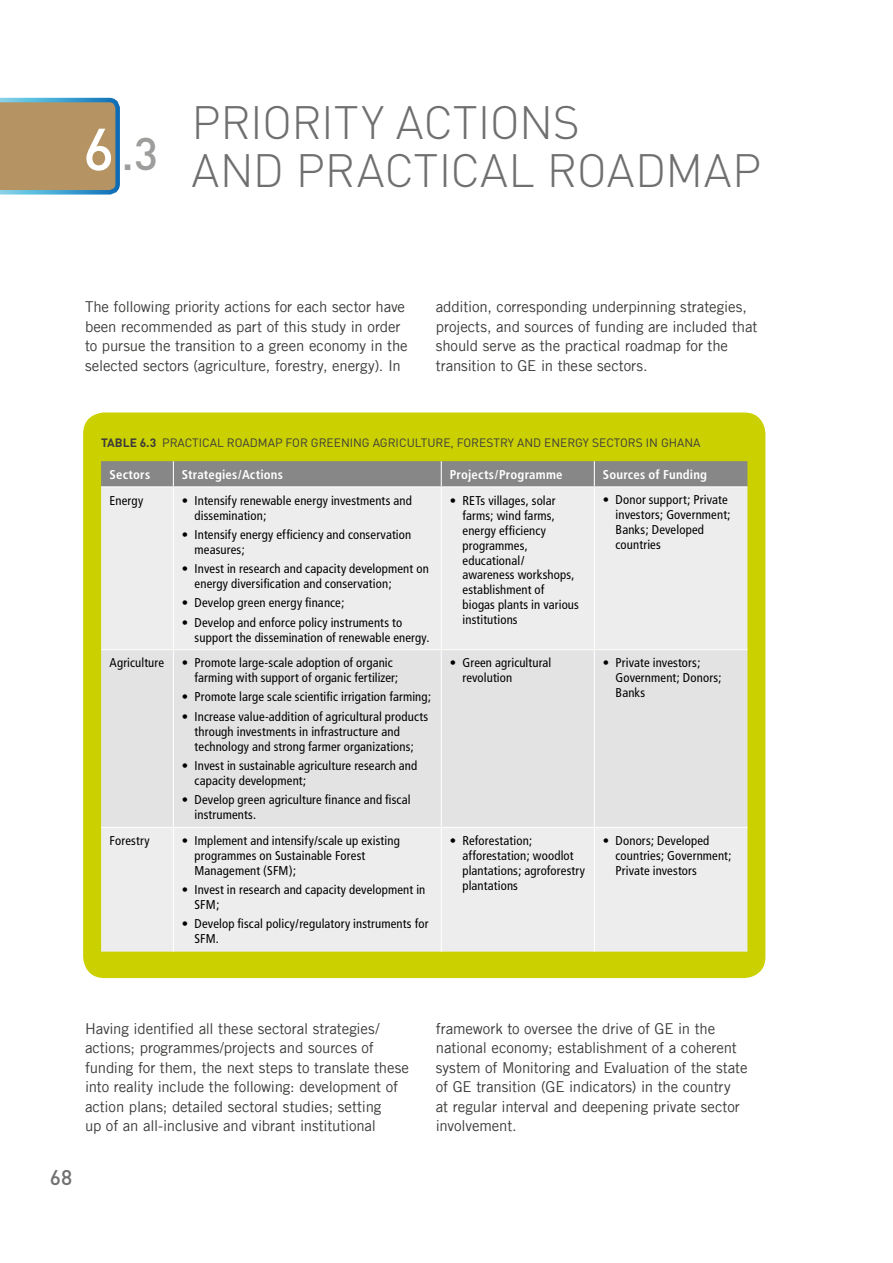
<style>
.page{position:relative;width:893px;height:1263px;background:#fff}
.page>*{position:absolute;margin:0;border:0;box-sizing:border-box;transform-origin:0 0}
.t1{font:300 46.2px/48px "DIN";letter-spacing:-.005em;color:#706f6f}
.t2{font:500 45px "DIN";color:#9d9d9c}
.t3{font:500 21px "DIN";color:#706f6f}
.t4{font:15px/19.5px "Trade Gothic LT";letter-spacing:-.01em;color:#3c3c3b}
.t5{font:condensed 12.75px/15px "Frutiger";letter-spacing:.01em;color:#000}
.t6{font:700 condensed 12.75px "Frutiger";letter-spacing:.015em;color:#fff}
.t7{font:12px "DIN";color:#3c3c3b}
.s1{font-size:58.5px;color:#fff}
.s2{font-weight:700}
</style>
<div class="page">
<svg style="left:0;top:98px;width:120px;height:97px;background:#a69470"></svg>
<div style="left:83px;top:412px;width:682px;height:566px;background:#cbd000;border-radius:21px"></div>
<div style="left:101px;top:487px;width:646px;height:465px;background:#ededed"></div>
<div style="left:101px;top:650px;width:646px;height:177px;background:#e3e3e3"></div>
<div style="left:101px;top:461px;width:646px;height:25px;background:#878787"></div>
<hr style="left:101px;top:486px;width:72px;height:1px;background:#fff">
<hr style="left:173px;top:486px;width:268px;height:1px;background:#fff">
<hr style="left:173px;top:487px;width:1px;height:162px;background:#fff">
<hr style="left:441px;top:486px;width:153px;height:1px;background:#fff">
<hr style="left:441px;top:487px;width:1px;height:162px;background:#fff">
<hr style="left:594px;top:486px;width:153px;height:1px;background:#fff">
<hr style="left:594px;top:487px;width:1px;height:162px;background:#fff">
<hr style="left:101px;top:649px;width:72px;height:1px;background:#fff">
<hr style="left:173px;top:649px;width:268px;height:1px;background:#fff">
<hr style="left:173px;top:650px;width:1px;height:177px;background:#fff">
<hr style="left:441px;top:649px;width:153px;height:1px;background:#fff">
<hr style="left:441px;top:650px;width:1px;height:177px;background:#fff">
<hr style="left:594px;top:649px;width:153px;height:1px;background:#fff">
<hr style="left:594px;top:650px;width:1px;height:177px;background:#fff">
<hr style="left:101px;top:827px;width:72px;height:1px;background:#fff">
<hr style="left:173px;top:827px;width:268px;height:1px;background:#fff">
<hr style="left:173px;top:828px;width:1px;height:124px;background:#fff">
<hr style="left:441px;top:827px;width:153px;height:1px;background:#fff">
<hr style="left:441px;top:828px;width:1px;height:124px;background:#fff">
<hr style="left:594px;top:827px;width:153px;height:1px;background:#fff">
<hr style="left:594px;top:828px;width:1px;height:124px;background:#fff">
<h2 class="t2" style="left:83px;top:125px;width:76px"><span class="s1">6</span> .3</h2>
<h1 class="t1" style="left:191px;top:98px;width:564px">PRIORITY ACTIONS<br>AND PRACTICAL ROAD MAP</h1>
<p class="t4" style="left:85px;top:297px;width:324px">The following priority actions for each sector have been recommended as part of this study in order to pursue the transition to a green economy in the selected sectors (agriculture, forestry, energy). In</p>
<p class="t4" style="left:436px;top:297px;width:323px">addition, corresponding underpinning strategies, projects, and sources of funding are included that should serve as the practical roadmap for the transition to GE in these sectors.</p>
<p class="t7" style="left:101px;top:435px;width:601px"><span class="s2">Table 6.3</span> PRACTICAL ROADMAP FOR GREENING AGRICULTURE, FORESTRY AND ENERGY SECTORS IN GHANA</p>
<p class="t6" style="left:110px;top:467px;width:42px">Sectors</p>
<p class="t6" style="left:182px;top:467px;width:103px">Strategies/Actions</p>
<p class="t6" style="left:450px;top:467px;width:114px">Projects/Programme</p>
<p class="t6" style="left:603px;top:467px;width:106px">Sources of Funding</p>
<p class="t5" style="left:110px;top:493px;width:35px">Energy</p>
<p class="t5" style="left:195px;top:493px;width:219px;text-indent:-13px">• Intensify renewable energy investments and dissemination;</p>
<p class="t5" style="left:195px;top:527px;width:218px;text-indent:-13px">• Intensify energy efficiency and conservation measures;</p>
<p class="t5" style="left:195px;top:561px;width:236px;text-indent:-13px">• Invest in research and capacity development on energy diversification and conservation;</p>
<p class="t5" style="left:182px;top:595px;width:164px">• Develop green energy finance;</p>
<p class="t5" style="left:195px;top:615px;width:236px;text-indent:-13px">• Develop and enforce policy instruments to support the dissemination of renewable energy.</p>
<p class="t5" style="left:462px;top:493px;width:118px;text-indent:-13px">• RETs villages, solar farms; wind farms, energy efficiency programmes, educational/ awareness workshops, establishment of biogas plants in various institutions</p>
<p class="t5" style="left:616px;top:493px;width:117px;text-indent:-13px">• Donor support; Private investors; Government;<br>Banks; Developed countries</p>
<p class="t5" style="left:110px;top:655px;width:56px">Agriculture</p>
<p class="t5" style="left:195px;top:655px;width:205px;text-indent:-13px">• Promote large-scale adoption of organic farming with support of organic fertilizer;</p>
<p class="t5" style="left:182px;top:690px;width:251px">• Promote large scale scientific irrigation farming;</p>
<p class="t5" style="left:195px;top:709px;width:235px;text-indent:-13px">• Increase value-addition of agricultural products through investments in infrastructure and technology and strong farmer organizations;</p>
<p class="t5" style="left:195px;top:758px;width:224px;text-indent:-13px">• Invest in sustainable agriculture research and capacity development;</p>
<p class="t5" style="left:195px;top:792px;width:217px;text-indent:-13px">• Develop green agriculture finance and fiscal instruments.</p>
<p class="t5" style="left:110px;top:833px;width:41px">Forestry</p>
<p class="t5" style="left:195px;top:833px;width:207px;text-indent:-13px">• Implement and intensify/scale up existing programmes on Sustainable Forest<br>Management (SFM);</p>
<p class="t5" style="left:195px;top:882px;width:232px;text-indent:-13px">• Invest in research and capacity development in<br>SFM;</p>
<p class="t5" style="left:195px;top:916px;width:235px;text-indent:-13px">• Develop fiscal policy/regulatory instruments for<br>SFM.</p>
<p class="t5" style="left:462px;top:655px;width:90px;text-indent:-13px">• Green agricultural revolution</p>
<p class="t5" style="left:616px;top:655px;width:108px;text-indent:-13px">• Private investors;<br>Government; Donors;<br>Banks</p>
<p class="t5" style="left:462px;top:833px;width:124px;text-indent:-13px">• Reforestation; afforestation; woodlot plantations; agroforestry plantations</p>
<p class="t5" style="left:616px;top:833px;width:118px;text-indent:-13px">• Donors; Developed countries; Government;<br>Private investors</p>
<p class="t4" style="left:85px;top:1018px;width:326px">Having identified all these sectoral strategies/ actions; programmes/projects and sources of funding for them, the next steps to translate these into reality include the following: development of action plans; detailed sectoral studies; setting<br>up of an all-inclusive and vibrant institutional</p>
<p class="t4" style="left:436px;top:1018px;width:313px">framework to oversee the drive of GE in the national economy; establishment of a coherent system of Monitoring and Evaluation of the state of GE transition (GE indicators) in the country<br>at regular interval and deepening private sector involvement.</p>
<h3 class="t3" style="left:50px;top:1163px;width:24px">68</h3>
</div>
